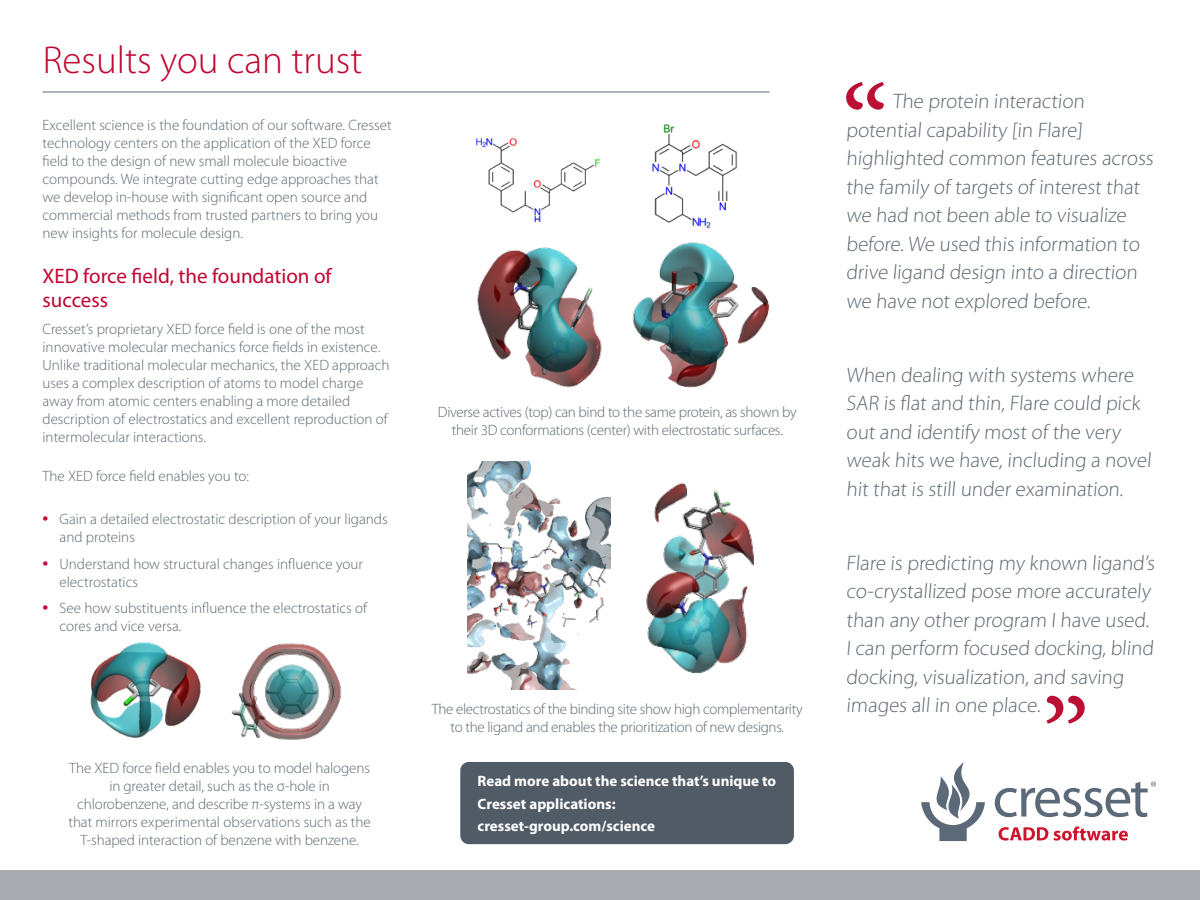
<style>
.page{position:relative;width:1200px;height:900px;background:#fff}
.page>*{position:absolute;margin:0;border:0;box-sizing:border-box;transform-origin:0 0}
.t1{font:300 39px "Myriad Pro";color:#c20430}
.t2{font:300 21px/28.5px "Myriad Pro";letter-spacing:-.015em;color:#5d6770}
.t3{font:21px/24px "Myriad Pro";color:#c20430}
.t4{font:300 15px/18px "Myriad Pro";color:#5d6770}
.t5{font:300 15px/18px "Myriad Pro";letter-spacing:-.02em;color:#5d6770;text-align:center}
.t6{font:700 15px/22.5px "Myriad Pro";color:#fff}
.s1{font-weight:400;font-size:21px;color:#cc0839}
</style>
<div class="page">
<img style="left:475px;top:137px;width:126px;height:84px">
<img style="left:652px;top:124px;width:85px;height:105px">
<img style="left:231px;top:643px;width:111px;height:97px">
<img style="left:468px;top:461px;width:142px;height:228px">
<img style="left:646px;top:482px;width:108px;height:192px">
<img style="left:632px;top:242px;width:137px;height:146px">
<img style="left:477px;top:247px;width:125px;height:140px">
<img style="left:90px;top:642px;width:111px;height:96px">
<div style="left:0;top:870px;width:1200px;height:30px;background:#aaacb2"></div>
<div style="left:460px;top:762px;width:334px;height:82px;background:#505b66;border-radius:9px"></div>
<hr style="left:43px;top:92px;width:727px;height:1px;background:#5d6770">
<svg style="left:921px;top:762px;width:64px;height:79px"></svg>
<svg style="left:995px;top:782px;width:161px;height:35px"></svg>
<svg style="left:999px;top:827px;width:49px;height:14px"></svg>
<svg style="left:1054px;top:826px;width:74px;height:15px"></svg>
<svg style="left:846px;top:82px;width:38px;height:28px"></svg>
<svg style="left:1047px;top:696px;width:38px;height:28px"></svg>
<h1 class="t1" style="left:43px;top:37px;width:321px">Results you can trust</h1>
<p class="t4" style="left:43px;top:116px;width:351px">Excellent science is the foundation of our software. Cresset technology centers on the application of the XED force field to the design of new small molecule bioactive compounds. We integrate cutting edge approaches that we develop in-house with significant open source and commercial methods from trusted partners to bring you new insights for molecule design.</p>
<h2 class="t3" style="left:43px;top:264px;width:291px">XED force field, the foundation of success</h2>
<p class="t4" style="left:43px;top:319px;width:348px">Cresset’s proprietary XED force field is one of the most innovative molecular mechanics force fields in existence.<br>Unlike traditional molecular mechanics, the XED approach uses a complex description of atoms to model charge away from atomic centers enabling a more detailed description of electrostatics and excellent reproduction of intermolecular interactions.</p>
<p class="t4" style="left:43px;top:467px;width:208px">The XED force field enables you to:</p>
<p class="t4" style="left:60px;top:510px;width:330px;text-indent:-17px"><span class="s1">•</span> Gain a detailed electrostatic description of your ligands and proteins</p>
<p class="t4" style="left:60px;top:555px;width:305px;text-indent:-17px"><span class="s1">•</span> Understand how structural changes influence your electrostatics</p>
<p class="t4" style="left:60px;top:599px;width:309px;text-indent:-17px"><span class="s1">•</span> See how substituents influence the electrostatics of cores and vice versa.</p>
<p class="t4" style="left:68px;top:758px;width:304px;text-align:center">The XED force field enables you to model halogens in greater detail, such as the σ-hole in chlorobenzene, and describe π-systems in a way that mirrors experimental observations such as the T-shaped interaction of benzene with benzene.</p>
<p class="t5" style="left:438px;top:403px;width:360px">Diverse actives (top) can bind to the same protein, as shown by their 3D conformations (center) with electrostatic surfaces.</p>
<p class="t5" style="left:432px;top:700px;width:373px">The electrostatics of the binding site show high complementarity to the ligand and enables the prioritization of new designs.</p>
<p class="t6" style="left:478px;top:769px;width:300px">Read more about the science that’s unique to<br>Cresset applications: cresset-group.com/science</p>
<p class="t2" style="left:846px;top:87px;width:311px;text-indent:46px">The protein interaction potential capability [in Flare] highlighted common features across the family of targets of interest that we had not been able to visualize before. We used this information to drive ligand design into a direction we have not explored before.</p>
<h2 class="t2" style="left:846px;top:360px;width:309px">When dealing with systems where SAR is flat and thin, Flare could pick out and identify most of the very weak hits we have, including a novel hit that is still under examination.</h2>
<h2 class="t2" style="left:846px;top:548px;width:312px">Flare is predicting my known ligand’s co-crystallized pose more accurately than any other program I have used.<br>I can perform focused docking, blind docking, visualization, and saving images all in one place.</h2>
</div>
